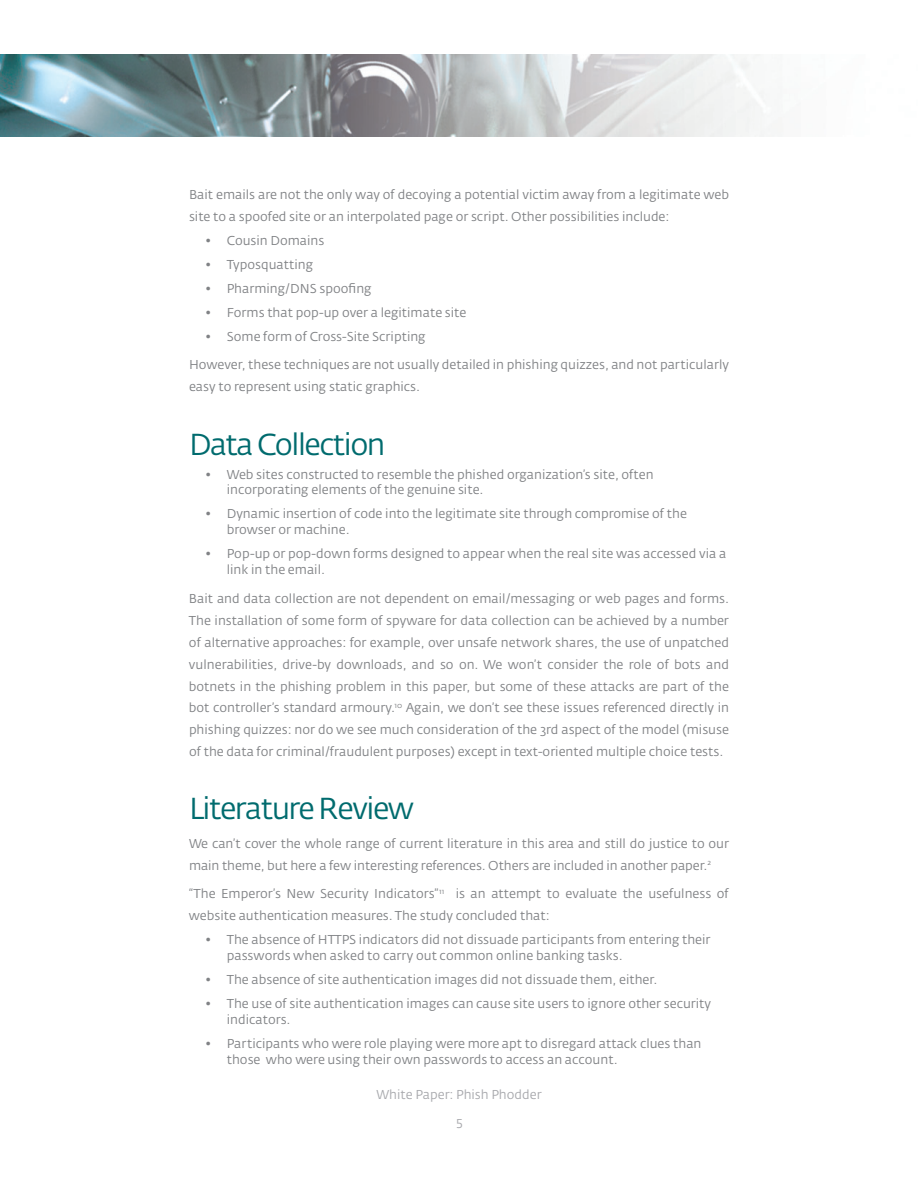
<style>
.page{position:relative;width:918px;height:1188px;background:#fff}
.page>*{position:absolute;margin:0;border:0;box-sizing:border-box;transform-origin:0 0}
.t1{font:30px "Fedra Sans Alt Pro";letter-spacing:-.05em;color:#006b6e}
.t2{font:12.75px/21.9px "Fedra Sans Alt Pro";color:#808285}
.t3{font:12.75px "Fedra Sans Alt Pro";color:#a8a9ad}
</style>
<div class="page">
<img style="left:0;top:54px;width:774px;height:82px">
<p class="t2" style="left:189px;top:184px;width:541px">Bait emails are not the only way of decoying a potential victim away from a legitimate web site to a spoofed site or an interpolated page or script. Other possibilities include:</p>
<p class="t2" style="left:205px;top:229px;width:121px">• Cousin Domains</p>
<p class="t2" style="left:205px;top:253px;width:110px">• Typosquatting</p>
<p class="t2" style="left:205px;top:277px;width:168px">• Pharming/DNS spoofing</p>
<p class="t2" style="left:205px;top:301px;width:263px">• Forms that pop-up over a legitimate site</p>
<p class="t2" style="left:205px;top:325px;width:222px">• Some form of Cross-Site Scripting</p>
<p class="t2" style="left:189px;top:354px;width:542px">However, these techniques are not usually detailed in phishing quizzes, and not particularly easy to represent using static graphics.</p>
<h1 class="t1" style="left:189px;top:425px;width:198px">Data Collection</h1>
<p class="t2" style="left:227px;top:466px;width:428px;line-height:15.9px;text-indent:-22px">• Web sites constructed to resemble the phished organization’s site, often incorporating elements of the genuine site.</p>
<p class="t2" style="left:227px;top:506px;width:462px;line-height:15.9px;text-indent:-22px">• Dynamic insertion of code into the legitimate site through compromise of the browser or machine.</p>
<p class="t2" style="left:227px;top:546px;width:501px;line-height:15.9px;text-indent:-22px">• Pop-up or pop-down forms designed to appear when the real site was accessed via a link in the email.</p>
<p class="t2" style="left:189px;top:587px;width:542px;text-align:justify">Bait and data collection are not dependent on email/messaging or web pages and forms.<br>The installation of some form of spyware for data collection can be achieved by a number of alternative approaches: for example, over unsafe network shares, the use of unpatched vulnerabilities, drive-by downloads, and so on. We won’t consider the role of bots and botnets in the phishing problem in this paper, but some of these attacks are part of the bot controller’s standard armoury.<sup>10</sup> Again, we don’t see these issues referenced directly in phishing quizzes: nor do we see much consideration of the 3rd aspect of the model (misuse of the data for criminal/fraudulent purposes) except in text-oriented multiple choice tests.</p>
<h1 class="t1" style="left:189px;top:790px;width:227px">Literature Review</h1>
<p class="t2" style="left:189px;top:832px;width:542px">We can’t cover the whole range of current literature in this area and still do justice to our main theme, but here a few interesting references. Others are included in another paper.<sup>2</sup></p>
<p class="t2" style="left:189px;top:883px;width:541px">“The Emperor’s New Security Indicators”<sup>11</sup> is an attempt to evaluate the usefulness of website authentication measures. The study concluded that:</p>
<p class="t2" style="left:227px;top:932px;width:485px;line-height:15.9px;text-indent:-22px">• The absence of HTTPS indicators did not dissuade participants from entering their passwords when asked to carry out common online banking tasks.</p>
<p class="t2" style="left:205px;top:969px;width:454px">• The absence of site authentication images did not dissuade them, either.</p>
<p class="t2" style="left:227px;top:996px;width:486px;line-height:15.9px;text-indent:-22px">• The use of site authentication images can cause site users to ignore other security indicators.</p>
<p class="t2" style="left:227px;top:1036px;width:476px;line-height:15.9px;text-indent:-22px">• Participants who were role playing were more apt to disregard attack clues than those who were using their own passwords to access an account.</p>
<p class="t3" style="left:376px;top:1087px;width:167px">White Paper: Phish Phodder</p>
<p class="t3" style="left:456px;top:1113px;width:8px">5</p>
</div>
